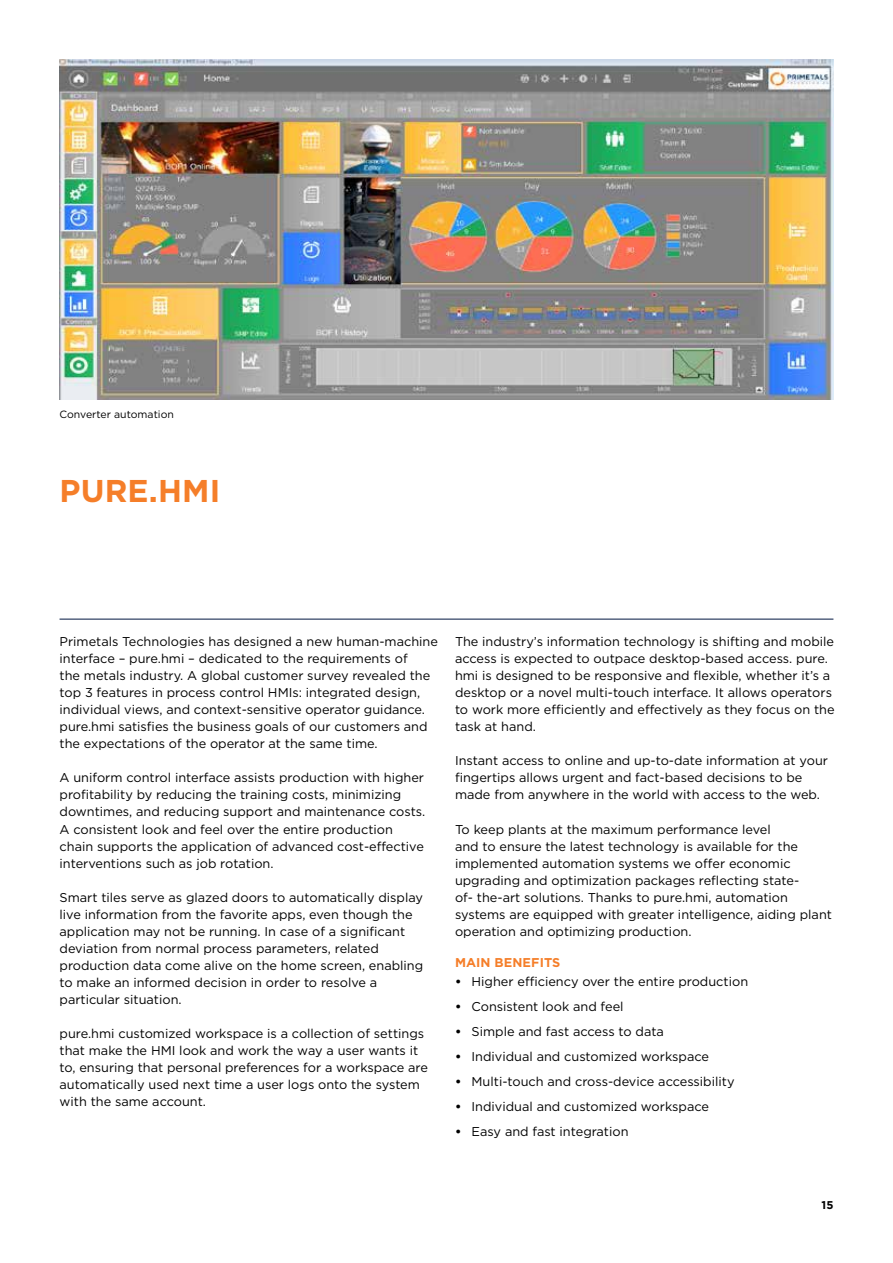
<style>
.page{position:relative;width:893px;height:1263px;background:#fff}
.page>*{position:absolute;margin:0;border:0;box-sizing:border-box;transform-origin:0 0}
.t1{font:700 31.5px "Gotham";letter-spacing:.005em;color:#f57e29}
.t2{font:12.75px/17px "Gotham";color:#000}
.t3{font:700 12.75px "Gotham";letter-spacing:.005em;color:#f57e29}
.t4{font:700 11.25px "Gotham";color:#000}
.t5{font:10.5px "Gotham";color:#000}
.s1{font-weight:700}
</style>
<div class="page">
<img style="left:60px;top:60px;width:773px;height:340px">
<hr style="left:60px;top:619px;width:773px;height:1px;background:#001641">
<p class="t5" style="left:60px;top:408px;width:116px">Converter automation</p>
<h1 class="t1" style="left:60px;top:470px;width:162px">PURE.HMI</h1>
<p class="t2" style="left:60px;top:633px;width:380px">Primetals Technologies has designed a new human-machine interface – pure.hmi – dedicated to the requirements of<br>the metals industry. A global customer survey revealed the top 3 features in process control HMIs: integrated design, individual views, and context-sensitive operator guidance. pure.hmi satisfies the business goals of our customers and the expectations of the operator at the same time.</p>
<p class="t2" style="left:60px;top:769px;width:367px">A uniform control interface assists production with higher profitability by reducing the training costs, minimizing downtimes, and reducing support and maintenance costs.<br>A consistent look and feel over the entire production chain supports the application of advanced cost-effective interventions such as job rotation.</p>
<p class="t2" style="left:60px;top:888px;width:365px">Smart tiles serve as glazed doors to automatically display live information from the favorite apps, even though the application may not be running. In case of a significant deviation from normal process parameters, related production data come alive on the home screen, enabling to make an informed decision in order to resolve a particular situation.</p>
<p class="t2" style="left:60px;top:1024px;width:370px">pure.hmi customized workspace is a collection of settings that make the HMI look and work the way a user wants it to, ensuring that personal preferences for a workspace are automatically used next time a user logs onto the system with the same account.</p>
<p class="t2" style="left:455px;top:633px;width:381px">The industry’s information technology is shifting and mobile access is expected to outpace desktop-based access. pure. hmi is designed to be responsive and flexible, whether it’s a desktop or a novel multi-touch interface. It allows operators to work more efficiently and effectively as they focus on the task at hand.</p>
<p class="t2" style="left:455px;top:752px;width:374px">Instant access to online and up-to-date information at your fingertips allows urgent and fact-based decisions to be made from anywhere in the world with access to the web.</p>
<p class="t2" style="left:455px;top:820px;width:378px">To keep plants at the maximum performance level<br>and to ensure the latest technology is available for the implemented automation systems we offer economic upgrading and optimization packages reflecting state-<br>of- the-art solutions. Thanks to pure.hmi, automation systems are equipped with greater intelligence, aiding plant operation and optimizing production.</p>
<p class="t3" style="left:455px;top:953px;width:107px">MAIN BENEFITS</p>
<p class="t2" style="left:455px;top:973px;width:295px"><span class="s1">•</span> Higher efficiency over the entire production</p>
<p class="t2" style="left:455px;top:998px;width:170px"><span class="s1">•</span> Consistent look and feel</p>
<p class="t2" style="left:455px;top:1023px;width:210px"><span class="s1">•</span> Simple and fast access to data</p>
<p class="t2" style="left:455px;top:1048px;width:256px"><span class="s1">•</span> Individual and customized workspace</p>
<p class="t2" style="left:455px;top:1073px;width:281px"><span class="s1">•</span> Multi-touch and cross-device accessibility</p>
<p class="t2" style="left:455px;top:1098px;width:256px"><span class="s1">•</span> Individual and customized workspace</p>
<p class="t2" style="left:455px;top:1123px;width:175px"><span class="s1">•</span> Easy and fast integration</p>
<p class="t4" style="left:821px;top:1198px;width:14px">15</p>
</div>
